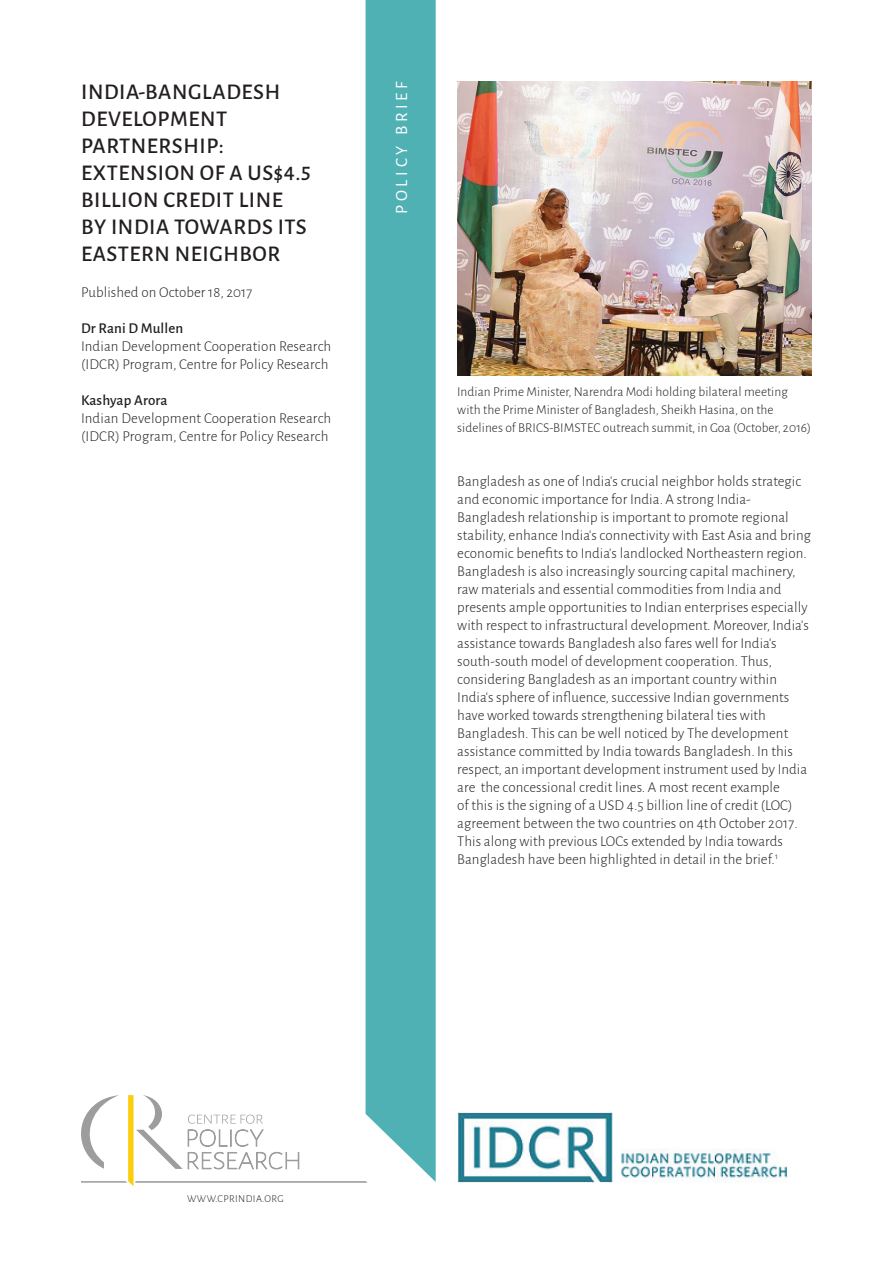
<style>
.page{position:relative;width:893px;height:1263px;background:#fff}
.page>*{position:absolute;margin:0;border:0;box-sizing:border-box;transform-origin:0 0}
.t1{font:500 22.5px/27px "Alegreya Sans";letter-spacing:.025em;color:#231f20}
.t2{font:17.25px "Alegreya Sans";letter-spacing:.215em;color:#fff}
.t3{font:300 15px/18px "Alegreya Sans";letter-spacing:.005em;color:#231f20}
.t4{font:500 15px "Alegreya Sans";letter-spacing:.01em;color:#231f20}
.t5{font:300 13.5px/18px "Alegreya Sans";letter-spacing:.005em;color:#231f20}
.t6{font:300 10.5px "Alegreya Sans";letter-spacing:.04em;color:#231f20}
</style>
<div class="page">
<div style="left:366px;top:0;width:70px;height:1182px;background:#50b1b5"></div>
<svg style="left:81px;top:1095px;width:287px;height:91px"></svg>
<img style="left:457px;top:1112px;width:330px;height:71px">
<img style="left:457px;top:81px;width:355px;height:295px">
<h1 class="t1" style="left:81px;top:77px;width:231px">INDIA-BANGLADESH<br>DEVELOPMENT<br>PARTNERSHIP:<br>EXTENSION OF A US$4.5<br>BILLION CREDIT LINE<br>BY INDIA TOWARDS ITS<br>EASTERN NEIGHBOR</h1>
<p class="t3" style="left:81px;top:283px;width:173px">Published on October 18, 2017</p>
<p class="t4" style="left:81px;top:318px;width:104px">Dr Rani D Mullen</p>
<p class="t3" style="left:81px;top:337px;width:252px">Indian Development Cooperation Research (IDCR) Program, Centre for Policy Research</p>
<p class="t4" style="left:81px;top:390px;width:88px">Kashyap Arora</p>
<p class="t3" style="left:81px;top:409px;width:252px">Indian Development Cooperation Research (IDCR) Program, Centre for Policy Research</p>
<p class="t2" style="left:390px;top:214px;width:134px;rotate:-90deg">POLICY BRIEF</p>
<p class="t5" style="left:457px;top:382px;width:355px">Indian Prime Minister, Narendra Modi holding bilateral meeting with the Prime Minister of Bangladesh, Sheikh Hasina, on the sidelines of BRICS-BIMSTEC outreach summit, in Goa (October, 2016)</p>
<p class="t3" style="left:457px;top:472px;width:355px">Bangladesh as one of India’s crucial neighbor holds strategic and economic importance for India. A strong India-Bangladesh relationship is important to promote regional stability, enhance India’s connectivity with East Asia and bring economic benefits to India’s landlocked Northeastern region.<br>Bangladesh is also increasingly sourcing capital machinery, raw materials and essential commodities from India and presents ample opportunities to Indian enterprises especially with respect to infrastructural development. Moreover, India’s assistance towards Bangladesh also fares well for India’s south-south model of development cooperation. Thus, considering Bangladesh as an important country within India’s sphere of influence, successive Indian governments have worked towards strengthening bilateral ties with Bangladesh. This can be well noticed by The development assistance committed by India towards Bangladesh. In this respect, an important development instrument used by India are the concessional credit lines. A most recent example<br>of this is the signing of a USD 4.5 billion line of credit (LOC) agreement between the two countries on 4th October 2017.<br>This along with previous LOCs extended by India towards Bangladesh have been highlighted in detail in the brief.<sup>1</sup></p>
<p class="t6" style="left:187px;top:1191px;width:98px">WWW.CPRINDIA.ORG</p>
</div>
